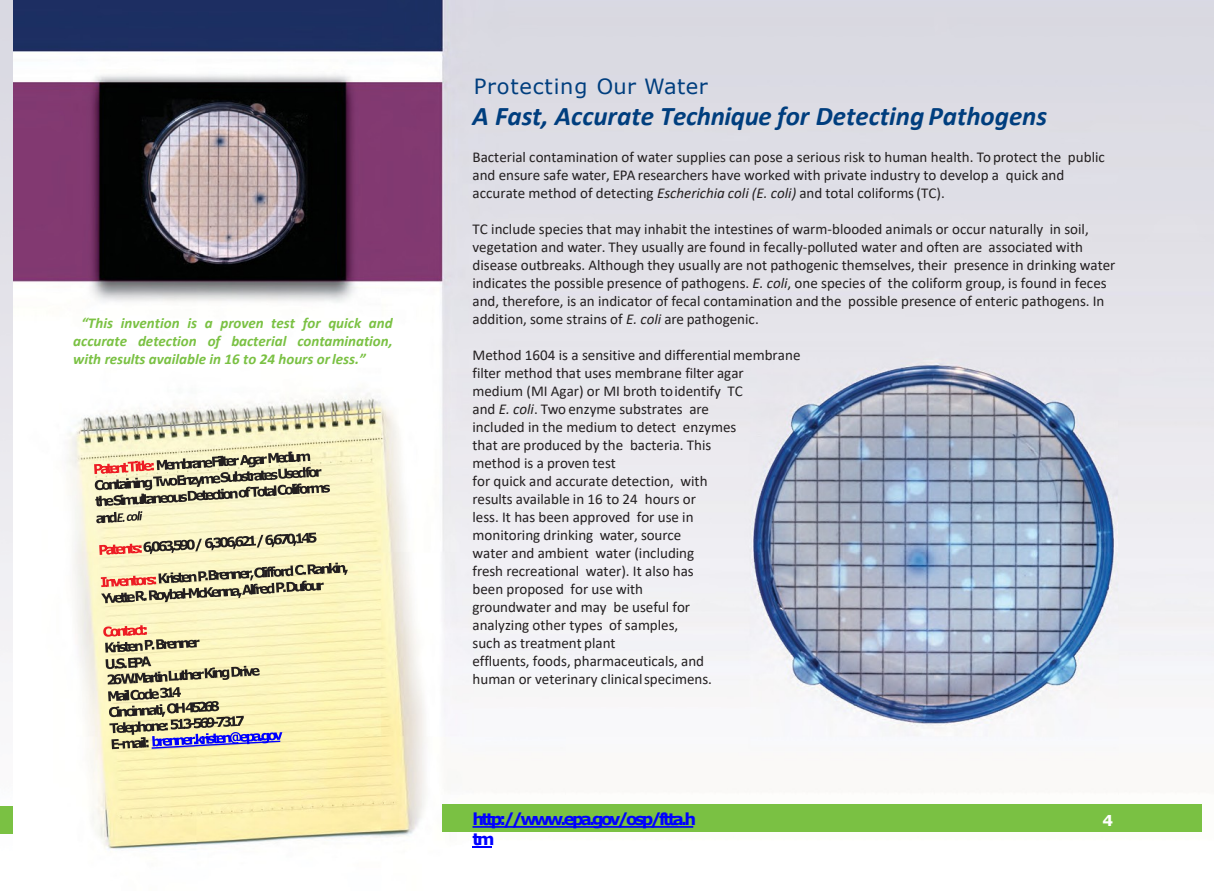
<style>
.page{position:relative;width:1215px;height:891px;background:#fff}
.page>*{position:absolute;margin:0;border:0;box-sizing:border-box;transform-origin:0 0}
.t1{font:italic 700 27px "Calibri";color:#003e7e}
.t2{font:21px "Verdana";letter-spacing:.035em;color:#003e7e}
.t3{font:700 16.5px/19.8px "Verdana";letter-spacing:-.17em;color:#00f}
.t4{font:15px/18px "Calibri";color:#231f20}
.t5{font:italic 700 15px/18px "Calibri";color:#7ac143;text-align:justify}
.t6{font:700 15px "Verdana";color:#fff}
.s1{font-style:italic}
</style>
<div class="page">
<img style="left:0;top:0;width:14px;height:834px">
<div style="left:0;top:806px;width:25px;height:27px;background:#7ac143"></div>
<img style="left:14px;top:0;width:1199px;height:849px">
<svg style="left:94px;top:452px;width:236px;height:71px;background:#c7bf9f"></svg>
<svg style="left:99px;top:533px;width:218px;height:22px;background:#c9b998"></svg>
<svg style="left:101px;top:563px;width:247px;height:40px;background:#c5b996"></svg>
<svg style="left:103px;top:625px;width:179px;height:124px;background:#cbc3a2"></svg>
<div style="left:442px;top:805px;width:759px;height:27px;background:#7ac143"></div>
<svg style="left:473px;top:826px;width:220px;height:2px"></svg>
<svg style="left:473px;top:846px;width:19px;height:2px"></svg>
<p class="t5" style="left:73px;top:313px;width:321px;text-indent:8px">“This invention is a proven test for quick and accurate detection of bacterial contamination, with results available in 16 to 24 hours or less.”</p>
<p class="t2" style="left:474px;top:72px;width:235px">Protecting Our Water</p>
<h2 class="t1" style="left:473px;top:97px;width:576px">A Fast, Accurate Technique for Detecting Pathogens</h2>
<p class="t4" style="left:473px;top:148px;width:634px">Bacterial contamination of water supplies can pose a serious risk to human health. To protect the public and ensure safe water, EPA researchers have worked with private industry to develop a quick and accurate method of detecting <span class="s1">Escherichia coli (E. coli)</span> and total coliforms (TC).</p>
<p class="t4" style="left:473px;top:220px;width:645px">TC include species that may inhabit the intestines of warm-blooded animals or occur naturally in soil, vegetation and water. They usually are found in fecally-polluted water and often are associated with disease outbreaks. Although they usually are not pathogenic themselves, their presence in drinking water indicates the possible presence of pathogens. <span class="s1">E. coli</span>, one species of the coliform group, is found in feces and, therefore, is an indicator of fecal contamination and the possible presence of enteric pathogens. In addition, some strains of <span class="s1">E. coli</span> are pathogenic.</p>
<p class="t4" style="left:473px;top:346px;width:329px">Method 1604 is a sensitive and differentialmembrane filter method that uses membrane filter agar</p>
<p class="t4" style="left:473px;top:382px;width:272px">medium (MI Agar) or MI broth toidentify TC and <span class="s1">E. coli</span>. Two enzyme substrates are included in the medium to detect enzymes that are produced by the bacteria. This method is a proven test</p>
<p class="t4" style="left:473px;top:472px;width:237px">for quick and accurate detection, with results available in 16 to 24 hours or less. It has been approved for use in monitoring drinking water, source water and ambient water (including fresh recreational water). It also has been proposed for use with groundwater and may be useful for analyzing other types of samples, such as treatment plant</p>
<p class="t4" style="left:473px;top:652px;width:241px">effluents, foods, pharmaceuticals, and human or veterinary clinicalspecimens.</p>
<p class="t3" style="left:473px;top:809px;width:225px">http://www.epa.gov/osp/ftta.h tm</p>
<p class="t6" style="left:1102px;top:810px;width:12px">4</p>
</div>
